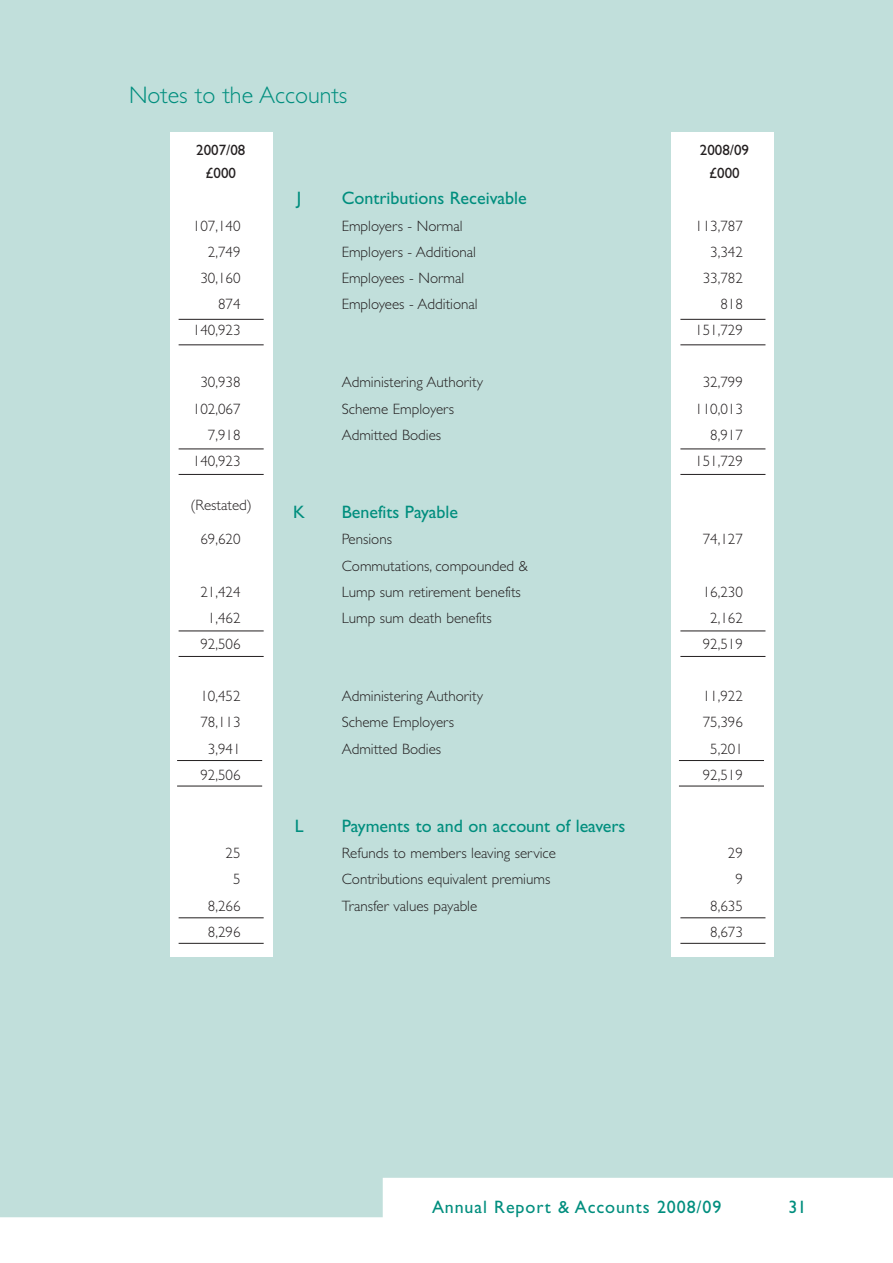
<style>
.page{position:relative;width:893px;height:1263px;background:#fff}
.page>*{position:absolute;margin:0;border:0;box-sizing:border-box;transform-origin:0 0}
.t1{font:300 24px "Gill Sans";color:#008e7e}
.t2{font:18px "Gill Sans";color:#008e7e}
.t3{font:18px "Gill Sans";letter-spacing:.05em;color:#008e7e}
.t4{font:300 15px "Gill Sans";color:#231f20}
.t5{font:15px "Gill Sans";color:#231f20}
</style>
<div class="page">
<div style="left:0;top:0;width:893px;height:1229px;background:#c1dfdb"></div>
<svg style="left:0;top:1178px;width:893px;height:51px;fill:#fff"></svg>
<div style="left:672px;top:132px;width:102px;height:825px;background:#fff"></div>
<div style="left:170px;top:132px;width:102px;height:825px;background:#fff"></div>
<hr style="left:179px;top:319px;width:85px;height:1px;background:#231f20">
<hr style="left:179px;top:344px;width:85px;height:1px;background:#231f20">
<hr style="left:680px;top:319px;width:85px;height:1px;background:#231f20">
<hr style="left:680px;top:344px;width:85px;height:1px;background:#231f20">
<hr style="left:179px;top:449px;width:85px;height:1px;background:#231f20">
<hr style="left:179px;top:474px;width:85px;height:1px;background:#231f20">
<hr style="left:680px;top:449px;width:85px;height:1px;background:#231f20">
<hr style="left:680px;top:474px;width:85px;height:1px;background:#231f20">
<hr style="left:179px;top:631px;width:85px;height:1px;background:#231f20">
<hr style="left:179px;top:656px;width:85px;height:1px;background:#231f20">
<hr style="left:680px;top:631px;width:85px;height:1px;background:#231f20">
<hr style="left:680px;top:656px;width:85px;height:1px;background:#231f20">
<hr style="left:177px;top:760px;width:85px;height:1px;background:#231f20">
<hr style="left:177px;top:786px;width:85px;height:1px;background:#231f20">
<hr style="left:679px;top:760px;width:85px;height:1px;background:#231f20">
<hr style="left:679px;top:786px;width:85px;height:1px;background:#231f20">
<hr style="left:179px;top:917px;width:85px;height:1px;background:#231f20">
<hr style="left:179px;top:943px;width:85px;height:1px;background:#231f20">
<hr style="left:680px;top:917px;width:85px;height:1px;background:#231f20">
<hr style="left:680px;top:943px;width:85px;height:1px;background:#231f20">
<h1 class="t1" style="left:129px;top:86px;width:220px">Notes to the Accounts</h1>
<p class="t5" style="left:196px;top:144px;width:51px">2007/08</p>
<p class="t5" style="left:700px;top:144px;width:51px">2008/09</p>
<p class="t5" style="left:206px;top:167px;width:32px">£000</p>
<p class="t5" style="left:709px;top:167px;width:32px">£000</p>
<p class="t2" style="left:297px;top:192px;width:6px">J</p>
<p class="t2" style="left:342px;top:192px;width:187px">Contributions Receivable</p>
<p class="t4" style="left:193px;top:220px;width:49px">107,140</p>
<p class="t4" style="left:342px;top:220px;width:122px">Employers - Normal</p>
<p class="t4" style="left:695px;top:220px;width:49px">113,787</p>
<p class="t4" style="left:208px;top:246px;width:34px">2,749</p>
<p class="t4" style="left:342px;top:246px;width:136px">Employers - Additional</p>
<p class="t4" style="left:710px;top:246px;width:34px">3,342</p>
<p class="t4" style="left:200px;top:272px;width:42px">30,160</p>
<p class="t4" style="left:342px;top:272px;width:124px">Employees - Normal</p>
<p class="t4" style="left:703px;top:272px;width:42px">33,782</p>
<p class="t4" style="left:218px;top:298px;width:24px">874</p>
<p class="t4" style="left:342px;top:298px;width:137px">Employees - Additional</p>
<p class="t4" style="left:720px;top:298px;width:24px">818</p>
<p class="t4" style="left:193px;top:324px;width:49px">140,923</p>
<p class="t4" style="left:695px;top:324px;width:49px">151,729</p>
<p class="t4" style="left:200px;top:377px;width:42px">30,938</p>
<p class="t4" style="left:342px;top:377px;width:143px">Administering Authority</p>
<p class="t4" style="left:703px;top:377px;width:42px">32,799</p>
<p class="t4" style="left:193px;top:403px;width:49px">102,067</p>
<p class="t4" style="left:342px;top:403px;width:114px">Scheme Employers</p>
<p class="t4" style="left:695px;top:403px;width:49px">110,013</p>
<p class="t4" style="left:208px;top:429px;width:34px">7,918</p>
<p class="t4" style="left:342px;top:429px;width:101px">Admitted Bodies</p>
<p class="t4" style="left:710px;top:429px;width:34px">8,917</p>
<p class="t4" style="left:193px;top:455px;width:49px">140,923</p>
<p class="t4" style="left:695px;top:455px;width:49px">151,729</p>
<p class="t2" style="left:293px;top:505px;width:13px">K</p>
<p class="t2" style="left:342px;top:505px;width:118px">Benefits Payable</p>
<p class="t4" style="left:200px;top:534px;width:42px">69,620</p>
<p class="t4" style="left:342px;top:534px;width:52px">Pensions</p>
<p class="t4" style="left:703px;top:534px;width:42px">74,127</p>
<p class="t4" style="left:342px;top:560px;width:188px">Commutations, compounded &amp;</p>
<p class="t4" style="left:200px;top:586px;width:42px">21,424</p>
<p class="t4" style="left:342px;top:586px;width:181px">Lump sum retirement benefits</p>
<p class="t4" style="left:703px;top:586px;width:42px">16,230</p>
<p class="t4" style="left:208px;top:612px;width:34px">1,462</p>
<p class="t4" style="left:342px;top:612px;width:152px">Lump sum death benefits</p>
<p class="t4" style="left:710px;top:612px;width:34px">2,162</p>
<p class="t4" style="left:200px;top:638px;width:42px">92,506</p>
<p class="t4" style="left:703px;top:638px;width:42px">92,519</p>
<p class="t4" style="left:191px;top:499px;width:63px">(Restated)</p>
<p class="t4" style="left:200px;top:691px;width:42px">10,452</p>
<p class="t4" style="left:342px;top:691px;width:143px">Administering Authority</p>
<p class="t4" style="left:703px;top:691px;width:42px">11,922</p>
<p class="t4" style="left:200px;top:717px;width:42px">78,113</p>
<p class="t4" style="left:342px;top:717px;width:114px">Scheme Employers</p>
<p class="t4" style="left:703px;top:717px;width:42px">75,396</p>
<p class="t4" style="left:208px;top:743px;width:34px">3,941</p>
<p class="t4" style="left:342px;top:743px;width:101px">Admitted Bodies</p>
<p class="t4" style="left:710px;top:743px;width:34px">5,201</p>
<p class="t4" style="left:200px;top:769px;width:42px">92,506</p>
<p class="t4" style="left:703px;top:769px;width:42px">92,519</p>
<p class="t2" style="left:295px;top:819px;width:10px">L</p>
<p class="t2" style="left:342px;top:819px;width:285px">Payments to and on account of leavers</p>
<p class="t4" style="left:225px;top:847px;width:16px">25</p>
<p class="t4" style="left:342px;top:847px;width:216px">Refunds to members leaving service</p>
<p class="t4" style="left:728px;top:847px;width:16px">29</p>
<p class="t4" style="left:233px;top:874px;width:9px">5</p>
<p class="t4" style="left:342px;top:874px;width:210px">Contributions equivalent premiums</p>
<p class="t4" style="left:735px;top:874px;width:9px">9</p>
<p class="t4" style="left:208px;top:900px;width:34px">8,266</p>
<p class="t4" style="left:342px;top:900px;width:137px">Transfer values payable</p>
<p class="t4" style="left:710px;top:900px;width:34px">8,635</p>
<p class="t4" style="left:208px;top:926px;width:34px">8,296</p>
<p class="t4" style="left:710px;top:926px;width:34px">8,673</p>
<p class="t3" style="left:432px;top:1200px;width:291px">Annual Report &amp; Accounts 2008/09</p>
<p class="t2" style="left:788px;top:1200px;width:19px">31</p>
</div>
